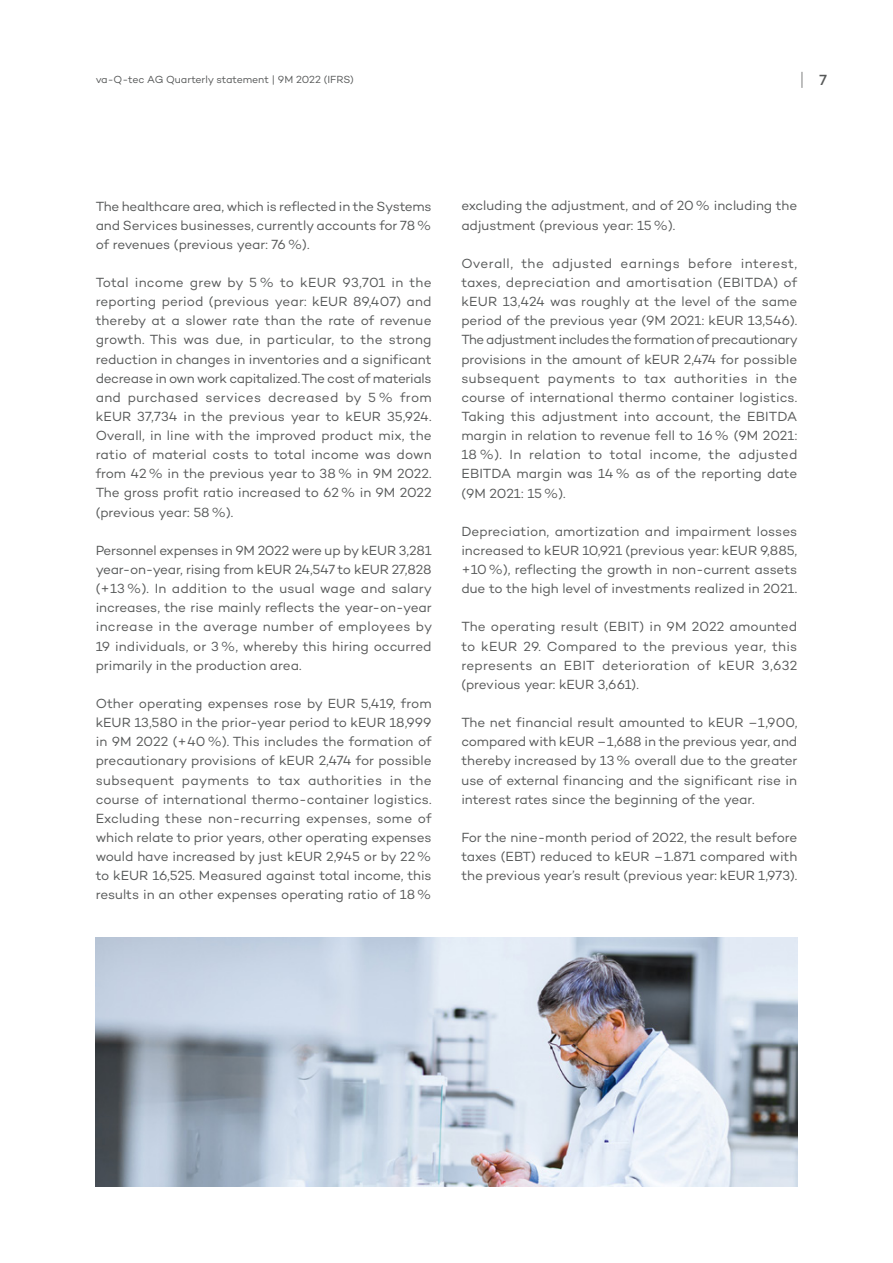
<style>
.page{position:relative;width:893px;height:1263px;background:#fff}
.page>*{position:absolute;margin:0;border:0;box-sizing:border-box;transform-origin:0 0}
.t1{font:300 18px "Campton";color:#565858;scale:.83 1}
.t2{font:13.5px/19.2px "Campton";letter-spacing:-.005em;color:#565858;text-align:justify}
.t3{font:10.5px "Campton";letter-spacing:-.01em;color:#565858}
.s1{font-weight:500;font-size:15px}
</style>
<div class="page">
<img style="left:96px;top:938px;width:701px;height:248px">
<p class="t3" style="left:96px;top:73px;width:260px">va-Q-tec AG Quarterly statement | 9M 2022 (IFRS)</p>
<h1 class="t1" style="left:800px;top:68px;width:34px">| <span class="s1">7</span></h1>
<p class="t2" style="left:96px;top:196px;width:337px">The healthcare area, which is reflected in the Systems and Services businesses, currently accounts for 78% of revenues (previous year: 76%).</p>
<p class="t2" style="left:96px;top:273px;width:337px">Total income grew by 5% to kEUR 93,701 in the reporting period (previous year: kEUR 89,407) and thereby at a slower rate than the rate of revenue growth. This was due, in particular, to the strong reduction in changes in inventories and a significant decrease in own work capitalized. The cost of materials and purchased services decreased by 5 % from kEUR 37,734 in the previous year to kEUR 35,924.<br>Overall, in line with the improved product mix, the ratio of material costs to total income was down from 42% in the previous year to 38% in 9M 2022.<br>The gross profit ratio increased to 62% in 9M 2022 (previous year: 58%).</p>
<p class="t2" style="left:96px;top:540px;width:338px">Personnel expenses in 9M 2022 were up by kEUR 3,281 year-on-year, rising from kEUR 24,547 to kEUR 27,828 (+13%). In addition to the usual wage and salary increases, the rise mainly reflects the year-on-year increase in the average number of employees by 19 individuals, or 3%, whereby this hiring occurred primarily in the production area.</p>
<p class="t2" style="left:96px;top:693px;width:337px">Other operating expenses rose by EUR 5,419, from kEUR 13,580 in the prior-year period to kEUR 18,999 in 9M 2022 (+40%). This includes the formation of precautionary provisions of kEUR 2,474 for possible subsequent payments to tax authorities in the course of international thermo-container logistics.<br>Excluding these non-recurring expenses, some of which relate to prior years, other operating expenses would have increased by just kEUR 2,945 or by 22% to kEUR 16,525. Measured against total income, this results in an other expenses operating ratio of 18%</p>
<p class="t2" style="left:461px;top:196px;width:337px">excluding the adjustment, and of 20% including the adjustment (previous year: 15%).</p>
<p class="t2" style="left:461px;top:253px;width:338px">Overall, the adjusted earnings before interest, taxes, depreciation and amortisation (EBITDA) of kEUR 13,424 was roughly at the level of the same period of the previous year (9M 2021: kEUR 13,546).<br>The adjustment includes the formation of precautionary provisions in the amount of kEUR 2,474 for possible subsequent payments to tax authorities in the course of international thermo container logistics.<br>Taking this adjustment into account, the EBITDA margin in relation to revenue fell to 16% (9M 2021:<br>18%). In relation to total income, the adjusted EBITDA margin was 14% as of the reporting date (9M 2021: 15%).</p>
<p class="t2" style="left:461px;top:521px;width:337px">Depreciation, amortization and impairment losses increased to kEUR 10,921 (previous year: kEUR 9,885, +10%), reflecting the growth in non-current assets due to the high level of investments realized in 2021.</p>
<p class="t2" style="left:461px;top:617px;width:337px">The operating result (EBIT) in 9M 2022 amounted to kEUR 29. Compared to the previous year, this represents an EBIT deterioration of kEUR 3,632 (previous year: kEUR 3,661).</p>
<p class="t2" style="left:461px;top:713px;width:338px">The net financial result amounted to kEUR –1,900, compared with kEUR –1,688 in the previous year, and thereby increased by 13% overall due to the greater use of external financing and the significant rise in interest rates since the beginning of the year.</p>
<p class="t2" style="left:461px;top:827px;width:337px">For the nine-month period of 2022, the result before taxes (EBT) reduced to kEUR –1.871 compared with the previous year’s result (previous year: kEUR 1,973).</p>
</div>
